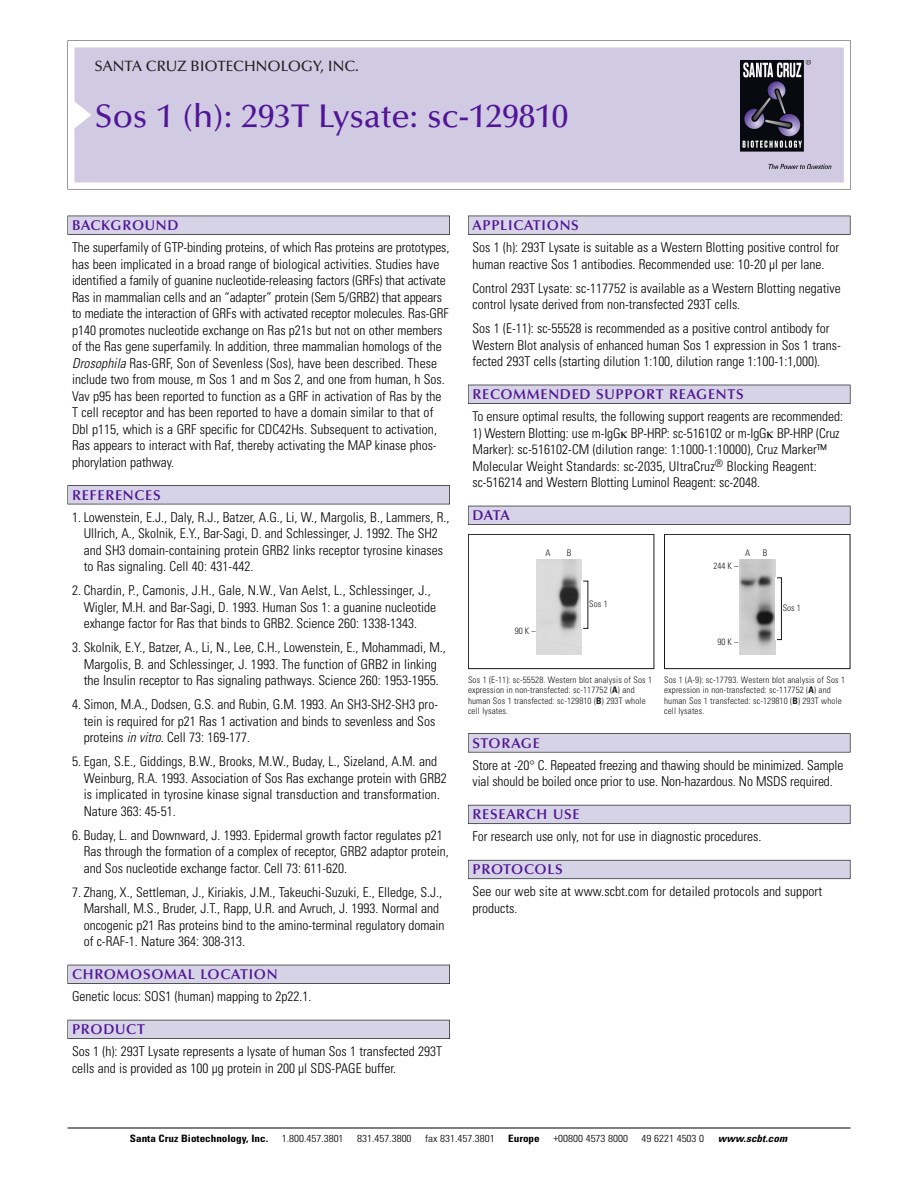
<style>
.page{position:relative;width:918px;height:1188px;background:#fff}
.page>*{position:absolute;margin:0;border:0;box-sizing:border-box;transform-origin:0 0}
.t1{font:500 33px "Optima";color:#511695}
.t2{font:500 15px "Optima";color:#231f20}
.t3{font:600 14.25px "Optima";letter-spacing:.05em;color:#511695}
.t4{font:300 condensed 13.5px/16.5px "Univers";color:#000}
.t5{font:300 condensed 10.2px "Univers";color:#000;scale:1.1 1}
.t6{font:700 condensed 10.2px "Univers";color:#000;scale:1.1 1}
.t7{font:italic 700 condensed 10.2px "Univers";letter-spacing:.005em;color:#000;scale:1.1 1}
.t8{font:9px/10.5px "Univers Condensed Light+MMOBDM";letter-spacing:.015em;color:#191919}
.t9{font:9px/10.5px "Univers Condensed Light+HACJUF";letter-spacing:.015em;color:#191919}
.s1{font-style:italic}
.s2{font-family:"Univers Condensed Bold+MKRBWF"}
.s3{font-family:"Univers Condensed Bold+ONGJEV"}
</style>
<div class="page">
<svg style="left:68px;top:40px;width:783px;height:149px"></svg>
<div style="left:74px;top:47px;width:770px;height:135px;background:#d1cae3"></div>
<img style="left:741px;top:60px;width:90px;height:108px">
<div style="left:68px;top:216px;width:382px;height:19px;background:#525155"></div>
<div style="left:68px;top:216px;width:381px;height:18px;background:#d7d3e7"></div>
<div style="left:68px;top:485px;width:382px;height:19px;background:#525155"></div>
<div style="left:68px;top:486px;width:381px;height:18px;background:#d7d3e7"></div>
<div style="left:68px;top:965px;width:382px;height:19px;background:#525158"></div>
<div style="left:68px;top:965px;width:381px;height:18px;background:#d7d3e7"></div>
<div style="left:68px;top:1020px;width:382px;height:19px;background:#54535a"></div>
<div style="left:68px;top:1020px;width:381px;height:18px;background:#d7d3e7"></div>
<hr style="left:68px;top:1128px;width:782px;height:1px;background:#000">
<div style="left:468px;top:216px;width:382px;height:19px;background:#525155"></div>
<div style="left:468px;top:216px;width:382px;height:18px;background:#d7d3e7"></div>
<div style="left:468px;top:385px;width:382px;height:19px;background:#515055"></div>
<div style="left:468px;top:385px;width:382px;height:18px;background:#d7d3e7"></div>
<div style="left:468px;top:506px;width:382px;height:19px;background:#525158"></div>
<div style="left:468px;top:506px;width:382px;height:18px;background:#d7d3e7"></div>
<div style="left:468px;top:733px;width:382px;height:19px;background:#575759"></div>
<div style="left:468px;top:734px;width:382px;height:18px;background:#d7d3e7"></div>
<div style="left:468px;top:805px;width:382px;height:19px;background:#5b5a62"></div>
<div style="left:468px;top:805px;width:382px;height:18px;background:#d7d3e7"></div>
<div style="left:468px;top:860px;width:382px;height:19px;background:#66646e"></div>
<div style="left:468px;top:860px;width:382px;height:18px;background:#d7d3e7"></div>
<div style="left:468px;top:534px;width:186px;height:135px;border:1px solid #191919"></div>
<img style="left:537px;top:559px;width:45px;height:96px">
<div style="left:664px;top:534px;width:186px;height:135px;border:1px solid #191919"></div>
<img style="left:740px;top:559px;width:35px;height:96px">
<div style="left:777px;top:578px;width:5px;height:62px;border:1px solid #191919"></div>
<p class="t2" style="left:94px;top:61px;width:266px">SANTA CRUZ BIOTECHNOLOGY, INC.</p>
<h1 class="t1" style="left:94px;top:103px;width:475px">Sos 1 (h): 293T Lysate: sc-129810</h1>
<p class="t3" style="left:72px;top:219px;width:108px">BACKGROUND</p>
<p class="t4" style="left:72px;top:240px;width:379px">The superfamily of GTP-binding proteins, of which Ras proteins are prototypes, has been implicated in a broad range of biological activities. Studies have identified a family of guanine nucleotide-releasing factors (GRFs) that activate Ras in mammalian cells and an “adapter” protein (Sem 5/GRB2) that appears to mediate the interaction of GRFs with activated receptor molecules. Ras-GRF p140 promotes nucleotide exchange on Ras p21s but not on other members of the Ras gene superfamily. In addition, three mammalian homologs of the <span class="s1">Drosophila</span> Ras-GRF, Son of Sevenless (Sos), have been described. These include two from mouse, m Sos 1 and m Sos 2, and one from human, h Sos.<br>Vav p95 has been reported to function as a GRF in activation of Ras by the T cell receptor and has been reported to have a domain similar to that of Dbl p115, which is a GRF specific for CDC42Hs. Subsequent to activation, Ras appears to interact with Raf, thereby activating the MAP kinase phos&shy;phorylation pathway.</p>
<p class="t3" style="left:72px;top:489px;width:90px">REFERENCES</p>
<p class="t4" style="left:84px;top:510px;width:367px;text-indent:-12px">1. Lowenstein, E.J., Daly, R.J., Batzer, A.G., Li, W., Margolis, B., Lammers, R., Ullrich, A., Skolnik, E.Y., Bar-Sagi, D. and Schlessinger, J. 1992. The SH2 and SH3 domain-containing protein GRB2 links receptor tyrosine kinases to Ras signaling. Cell 40: 431-442.</p>
<p class="t4" style="left:84px;top:583px;width:354px;text-indent:-12px">2. Chardin, P., Camonis, J.H., Gale, N.W., Van Aelst, L., Schlessinger, J.,<br>Wigler, M.H. and Bar-Sagi, D. 1993. Human Sos 1: a guanine nucleotide exhange factor for Ras that binds to GRB2. Science 260: 1338-1343.</p>
<p class="t4" style="left:72px;top:640px;width:375px;text-align:center">3. Skolnik, E.Y., Batzer, A., Li, N., Lee, C.H., Lowenstein, E., Mohammadi, M.,<br>Margolis, B. and Schlessinger, J. 1993. The function of GRB2 in linking<br>the Insulin receptor to Ras signaling pathways. Science 260: 1953-1955.</p>
<p class="t4" style="left:84px;top:697px;width:356px;text-indent:-12px">4. Simon, M.A., Dodsen, G.S. and Rubin, G.M. 1993. An SH3-SH2-SH3 pro&shy;tein is required for p21 Ras 1 activation and binds to sevenless and Sos proteins <span class="s1">in vitro.</span> Cell 73: 169-177.</p>
<p class="t4" style="left:84px;top:754px;width:365px;text-indent:-12px">5. Egan, S.E., Giddings, B.W., Brooks, M.W., Buday, L., Sizeland, A.M. and Weinburg, R.A. 1993. Association of Sos Ras exchange protein with GRB2 is implicated in tyrosine kinase signal transduction and transformation.<br>Nature 363: 45-51.</p>
<p class="t4" style="left:84px;top:828px;width:366px;text-indent:-12px">6. Buday, L. and Downward, J. 1993. Epidermal growth factor regulates p21<br>Ras through the formation of a complex of receptor, GRB2 adaptor protein, and Sos nucleotide exchange factor. Cell 73: 611-620.</p>
<p class="t4" style="left:84px;top:885px;width:362px;text-indent:-12px">7. Zhang, X., Settleman, J., Kiriakis, J.M., Takeuchi-Suzuki, E., Elledge, S.J., Marshall, M.S., Bruder, J.T., Rapp, U.R. and Avruch, J. 1993. Normal and oncogenic p21 Ras proteins bind to the amino-terminal regulatory domain of c-RAF-1. Nature 364: 308-313.</p>
<p class="t3" style="left:72px;top:969px;width:207px">CHROMOSOMAL LOCATION</p>
<p class="t4" style="left:72px;top:989px;width:241px">Genetic locus: SOS1 (human) mapping to 2p22.1.</p>
<p class="t3" style="left:72px;top:1024px;width:74px">PRODUCT</p>
<p class="t4" style="left:72px;top:1044px;width:372px">Sos 1 (h): 293T Lysate represents a lysate of human Sos 1 transfected 293T cells and is provided as 100 µg protein in 200 µl SDS-PAGE buffer.</p>
<p class="t3" style="left:473px;top:219px;width:108px">APPLICATIONS</p>
<p class="t4" style="left:473px;top:240px;width:368px">Sos 1 (h): 293T Lysate is suitable as a Western Blotting positive control for human reactive Sos 1 antibodies. Recommended use: 10-20 µl per lane.</p>
<p class="t4" style="left:473px;top:281px;width:370px">Control 293T Lysate: sc-117752 is available as a Western Blotting negative control lysate derived from non-transfected 293T cells.</p>
<p class="t4" style="left:473px;top:321px;width:370px">Sos 1 (E-11): sc-55528 is recommended as a positive control antibody for<br>Western Blot analysis of enhanced human Sos 1 expression in Sos 1 trans&shy;fected 293T cells (starting dilution 1:100, dilution range 1:100-1:1,000).</p>
<p class="t3" style="left:473px;top:389px;width:273px">RECOMMENDED SUPPORT REAGENTS</p>
<p class="t4" style="left:473px;top:409px;width:372px">To ensure optimal results, the following support reagents are recommended:</p>
<p class="t4" style="left:473px;top:426px;width:369px">1) Western Blotting: use m-IgG BP-HRP: sc-516102 or m-IgG BP-HRP (Cruz Marker): sc-516102-CM (dilution range: 1:1000-1:10000), Cruz Marker™ Molecular Weight Standards: sc-2035, UltraCruz<sup>®</sup> Blocking Reagent: sc-516214 and Western Blotting Luminol Reagent: sc-2048.</p>
<p class="t3" style="left:473px;top:510px;width:39px">DATA</p>
<p class="t9" style="left:545px;top:549px;width:7px">A</p>
<p class="t9" style="left:567px;top:549px;width:6px">B</p>
<p class="t8" style="left:745px;top:549px;width:7px">A</p>
<p class="t8" style="left:763px;top:549px;width:6px">B</p>
<p class="t8" style="left:714px;top:561px;width:26px">244 K –</p>
<p class="t9" style="left:589px;top:599px;width:20px">Sos 1</p>
<p class="t8" style="left:783px;top:603px;width:20px">Sos 1</p>
<p class="t9" style="left:515px;top:627px;width:22px">90K–</p>
<p class="t8" style="left:718px;top:637px;width:22px">90K–</p>
<p class="t9" style="left:468px;top:675px;width:186px">Sos 1 (E-11): sc-55528. Western blot analysis of Sos 1 expression in non-transfected: sc-117752 (<span class="s2">A</span>) and human Sos 1 transfected: sc-129810 (<span class="s2">B</span>) 293T whole cell lysates.</p>
<p class="t8" style="left:664px;top:675px;width:182px">Sos 1 (A-9): sc-17793. Western blot analysis of Sos 1 expression in non-transfected: sc-117752 (<span class="s3">A</span>) and human Sos 1 transfected: sc-129810 (<span class="s3">B</span>) 293T whole cell lysates.</p>
<p class="t3" style="left:473px;top:737px;width:69px">STORAGE</p>
<p class="t4" style="left:473px;top:758px;width:372px">Store at -20° C. Repeated freezing and thawing should be minimized. Sample vial should be boiled once prior to use. Non-hazardous. No MSDS required.</p>
<p class="t3" style="left:473px;top:809px;width:109px">RESEARCH USE</p>
<p class="t4" style="left:473px;top:829px;width:290px">For research use only, not for use in diagnostic procedures.</p>
<p class="t3" style="left:473px;top:864px;width:92px">PROTOCOLS</p>
<p class="t4" style="left:473px;top:884px;width:351px">See our web site at www.scbt.com for detailed protocols and support products.</p>
<p class="t6" style="left:130px;top:1135px;width:127px">Santa Cruz Biotechnology, Inc.</p>
<p class="t5" style="left:282px;top:1135px;width:58px">1.800.457.3801</p>
<p class="t5" style="left:357px;top:1135px;width:51px">831.457.3800</p>
<p class="t5" style="left:425px;top:1135px;width:65px">fax 831.457.3801</p>
<p class="t6" style="left:508px;top:1135px;width:30px">Europe</p>
<p class="t5" style="left:553px;top:1135px;width:69px">+00800 4573 8000</p>
<p class="t5" style="left:642px;top:1135px;width:58px">49 6221 4503 0</p>
<p class="t7" style="left:718px;top:1135px;width:64px">www.scbt.com</p>
</div>
